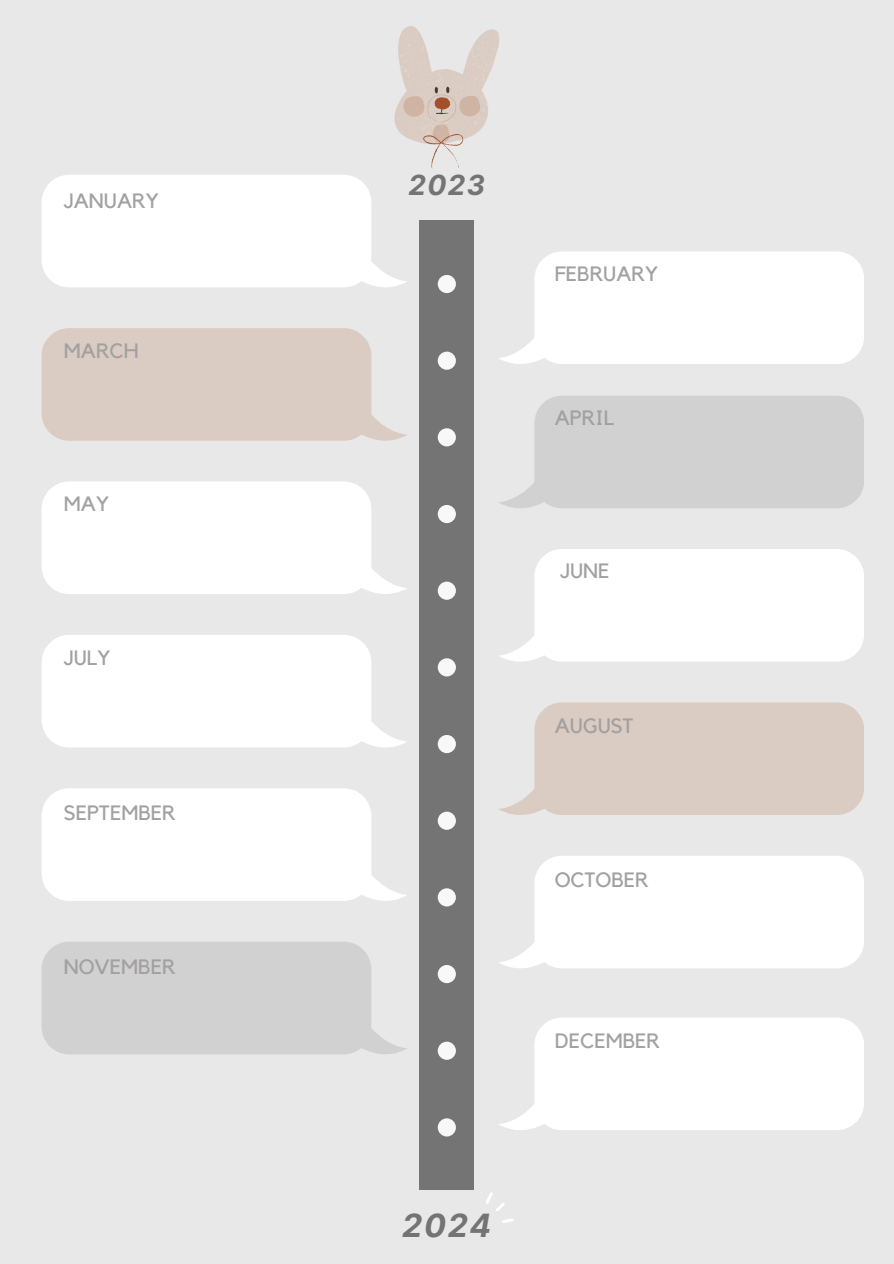
<style>
.page{position:relative;width:894px;height:1264px;background:#fff}
.page>*{position:absolute;margin:0;border:0;box-sizing:border-box;transform-origin:0 0}
.t1{font:italic 700 32.1px "Inter";color:#747474}
.t2{font:italic 700 27.75px "Inter";color:#747474}
.t3{font:20.7px "Kollektif";color:#a2a0a0}
</style>
<div class="page">
<div style="left:0;top:0;width:893px;height:1263px;background:#e8e8e8"></div>
<div style="left:419px;top:221px;width:55px;height:968px;background:#747474"></div>
<svg style="left:394px;top:26px;width:105px;height:143px"></svg>
<div style="left:437px;top:275px;width:19px;height:18px;background:#f8f8f8;border-radius:50%"></div>
<div style="left:437px;top:351px;width:19px;height:19px;background:#f8f8f8;border-radius:50%"></div>
<div style="left:437px;top:428px;width:19px;height:18px;background:#f8f8f8;border-radius:50%"></div>
<div style="left:437px;top:505px;width:19px;height:18px;background:#f8f8f8;border-radius:50%"></div>
<div style="left:437px;top:581px;width:19px;height:19px;background:#f8f8f8;border-radius:50%"></div>
<div style="left:437px;top:658px;width:19px;height:18px;background:#f8f8f8;border-radius:50%"></div>
<div style="left:437px;top:735px;width:19px;height:18px;background:#f8f8f8;border-radius:50%"></div>
<div style="left:437px;top:811px;width:19px;height:18px;background:#f8f8f8;border-radius:50%"></div>
<div style="left:437px;top:888px;width:19px;height:18px;background:#f8f8f8;border-radius:50%"></div>
<div style="left:437px;top:965px;width:19px;height:18px;background:#f8f8f8;border-radius:50%"></div>
<div style="left:437px;top:1041px;width:19px;height:18px;background:#f8f8f8;border-radius:50%"></div>
<div style="left:437px;top:1118px;width:19px;height:18px;background:#f8f8f8;border-radius:50%"></div>
<svg style="left:42px;top:175px;width:365px;height:112px;background:#fcfcfc"></svg>
<svg style="left:499px;top:251px;width:364px;height:113px;background:#fcfcfc"></svg>
<svg style="left:42px;top:328px;width:365px;height:113px;background:#dbcec5"></svg>
<svg style="left:42px;top:481px;width:365px;height:113px;background:#fcfcfc"></svg>
<svg style="left:42px;top:635px;width:365px;height:113px;background:#fcfcfc"></svg>
<svg style="left:42px;top:942px;width:365px;height:112px;background:#d3d3d3"></svg>
<svg style="left:42px;top:788px;width:365px;height:113px;background:#fcfcfc"></svg>
<svg style="left:499px;top:396px;width:364px;height:112px;background:#d3d3d3"></svg>
<svg style="left:499px;top:549px;width:364px;height:113px;background:#fcfcfc"></svg>
<svg style="left:499px;top:702px;width:364px;height:113px;background:#dbcec5"></svg>
<svg style="left:499px;top:856px;width:364px;height:112px;background:#fcfcfc"></svg>
<svg style="left:499px;top:1018px;width:364px;height:112px;background:#fcfcfc"></svg>
<svg style="left:486px;top:1192px;width:27px;height:31px"></svg>
<p class="t3" style="left:64px;top:191px;width:96px">JANUARY</p>
<p class="t3" style="left:64px;top:341px;width:76px">MARCH</p>
<p class="t3" style="left:64px;top:494px;width:47px">MAY</p>
<p class="t3" style="left:64px;top:648px;width:48px">JULY</p>
<p class="t3" style="left:64px;top:803px;width:113px">SEPTEMBER</p>
<p class="t3" style="left:64px;top:957px;width:113px">NOVEMBER</p>
<p class="t2" style="left:408px;top:168px;width:78px">2023</p>
<p class="t3" style="left:554px;top:264px;width:105px">FEBRUARY</p>
<p class="t3" style="left:554px;top:408px;width:61px">APRIL</p>
<p class="t3" style="left:560px;top:561px;width:51px">JUNE</p>
<p class="t3" style="left:554px;top:716px;width:80px">AUGUST</p>
<p class="t3" style="left:554px;top:870px;width:96px">OCTOBER</p>
<p class="t3" style="left:554px;top:1031px;width:107px">DECEMBER</p>
<p class="t1" style="left:402px;top:1205px;width:90px">2024</p>
</div>
